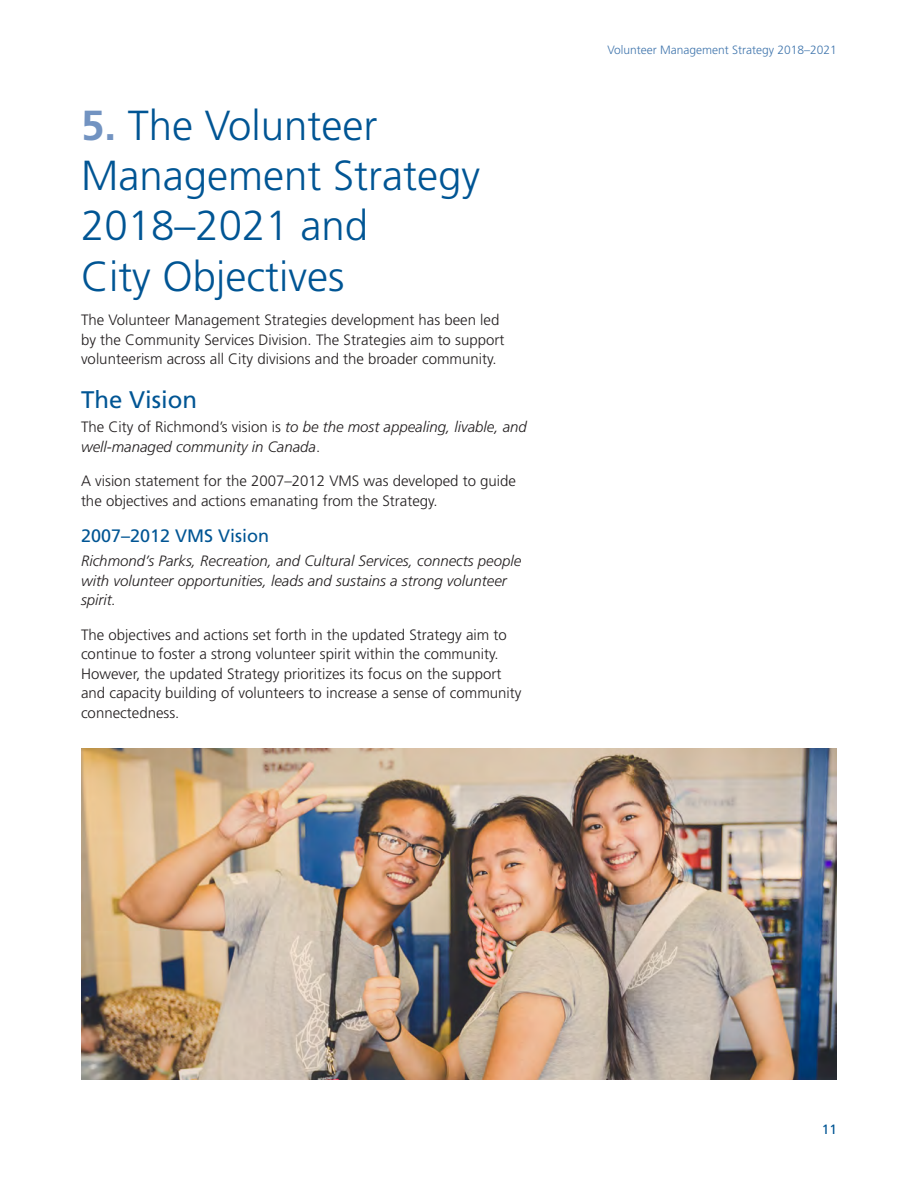
<style>
.page{position:relative;width:918px;height:1188px;background:#fff}
.page>*{position:absolute;margin:0;border:0;box-sizing:border-box;transform-origin:0 0}
.Heading{font:300 42px/50.4px "Frutiger LT Std";color:#005594}
.Subhead_1__NON_TOC{font:24px "Frutiger LT Std";color:#005594}
.Subhead_2{font:18px "Frutiger LT Std";color:#005594}
.Body{font:300 15px/19.5px "Frutiger LT Std";color:#231f20}
.Body__First_Para{font:italic 300 15px/19.5px "Frutiger LT Std";color:#231f20}
.t1{font:13.5px "Frutiger LT Std";color:#005594}
.t2{font:300 12px "Frutiger LT Std";color:#4176ad}
.s1{font-weight:700;color:#7293c1}
.s2{font-style:normal}
</style>
<div class="page">
<img style="left:81px;top:749px;width:756px;height:331px">
<p class="Heading" style="left:81px;top:100px;width:401px"><span class="s1">5.</span> The Volunteer<br>Management Strategy<br>2018–2021 and<br>City Objectives</p>
<p class="Body" style="left:81px;top:310px;width:425px">The Volunteer Management Strategies development has been led by the Community Services Division. The Strategies aim to support volunteerism across all City divisions and the broader community.</p>
<p class="Subhead_1__NON_TOC" style="left:81px;top:386px;width:118px">The Vision</p>
<p class="Body__First_Para" style="left:81px;top:417px;width:447px"><span class="s2">The City of Richmond’s vision is</span> to be the most appealing, livable, and well-managed community in Canada<span class="s2">.</span></p>
<p class="Body" style="left:81px;top:471px;width:437px">A vision statement for the 2007–2012 VMS was developed to guide the objectives and actions emanating from the Strategy.</p>
<p class="Subhead_2" style="left:81px;top:525px;width:190px">2007–2012 VMS Vision</p>
<p class="Body__First_Para" style="left:81px;top:551px;width:442px">Richmond’s Parks, Recreation, and Cultural Services, connects people with volunteer opportunities, leads and sustains a strong volunteer spirit.</p>
<p class="Body" style="left:81px;top:625px;width:442px">The objectives and actions set forth in the updated Strategy aim to continue to foster a strong volunteer spirit within the community.<br>However, the updated Strategy prioritizes its focus on the support and capacity building of volunteers to increase a sense of community connectedness.</p>
<p class="t2" style="left:608px;top:43px;width:231px">Volunteer Management Strategy 2018–2021</p>
<p class="t1" style="left:822px;top:1121px;width:17px">11</p>
</div>
